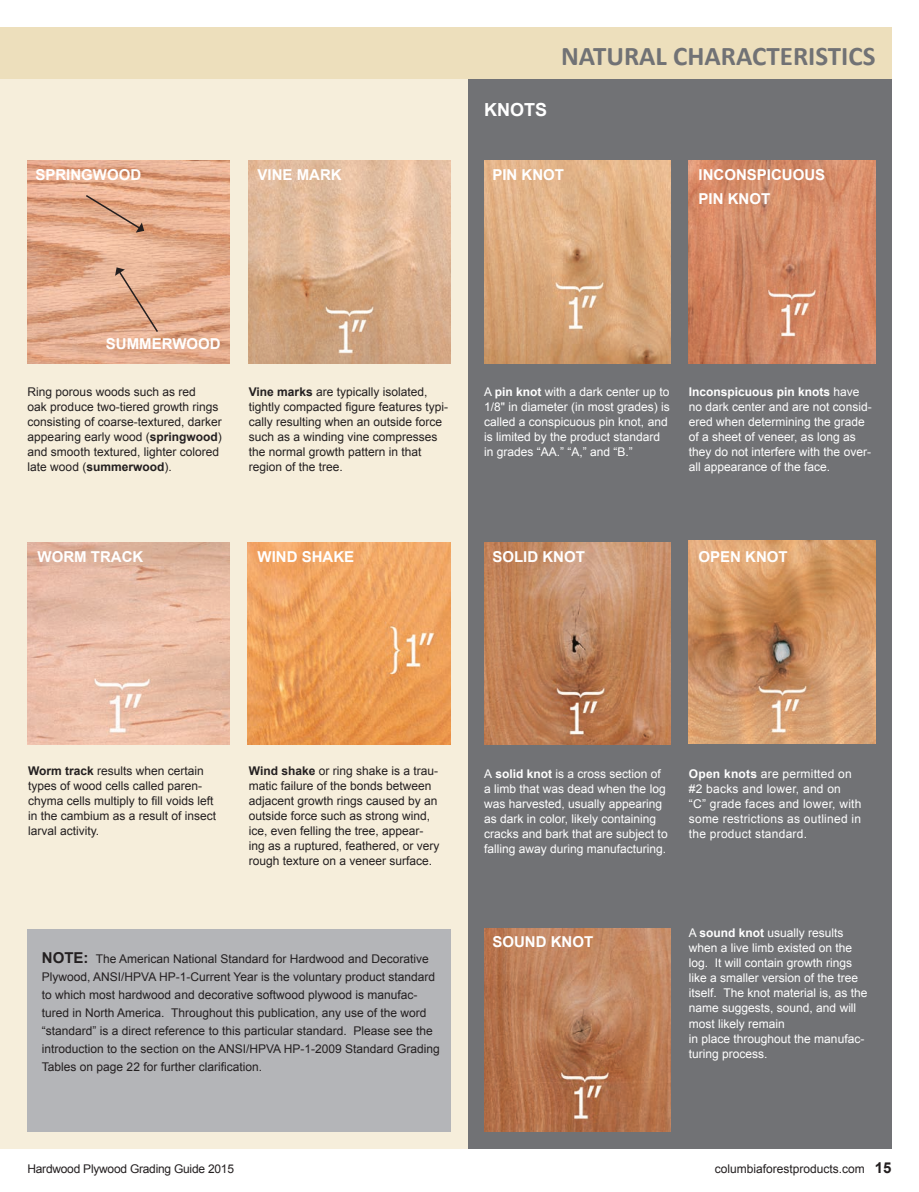
<style>
.page{position:relative;width:919px;height:1192px;background:#fff}
.page>*{position:absolute;margin:0;border:0;box-sizing:border-box;transform-origin:0 0}
.t1{font:700 27px "Calibri";color:#717275}
.t2{font:700 18px "Arial";color:#fff}
.t3{font:700 15px/24px "Arial";color:#fff}
.t4{font:12px/15px "Arial";color:#231f20}
.t5{font:12px/15px "Arial";color:#fff}
.t6{font:12px/15px "Arial";letter-spacing:.02em;color:#fff}
.t7{font:12px "Arial";letter-spacing:-.02em;color:#231f20}
.s1{font-weight:700}
.s2{font-weight:700;font-size:15px}
</style>
<div class="page">
<div style="left:0;top:59px;width:475px;height:1089px;background:#f6eedb"></div>
<div style="left:468px;top:61px;width:423px;height:1087px;background:#717275"></div>
<div style="left:0;top:27px;width:891px;height:52px;background:#eddfbc"></div>
<img style="left:28px;top:160px;width:202px;height:203px">
<svg style="left:84px;top:193px;width:60px;height:39px;background:#d8a182"></svg>
<img style="left:248px;top:160px;width:203px;height:203px">
<img style="left:248px;top:542px;width:202px;height:202px">
<img style="left:27px;top:542px;width:203px;height:202px">
<img style="left:484px;top:160px;width:187px;height:203px">
<img style="left:689px;top:160px;width:187px;height:203px">
<img style="left:689px;top:541px;width:187px;height:202px">
<img style="left:484px;top:542px;width:187px;height:202px">
<img style="left:484px;top:928px;width:187px;height:202px">
<svg style="left:115px;top:267px;width:44px;height:66px;background:#d9a587"></svg>
<div style="left:27px;top:928px;width:423px;height:202px;background:#b4b5b8"></div>
<p class="t3" style="left:35px;top:163px;width:107px">SPRINGWOOD</p>
<p class="t3" style="left:258px;top:163px;width:86px">VINE MARK</p>
<h2 class="t2" style="left:484px;top:98px;width:65px">KNOTS</h2>
<h1 class="t1" style="left:561px;top:39px;width:316px">NATURAL CHARACTERISTICS</h1>
<p class="t3" style="left:492px;top:163px;width:73px">PIN KNOT</p>
<p class="t3" style="left:699px;top:163px;width:128px">INCONSPICUOUS<br>PIN KNOT</p>
<p class="t3" style="left:106px;top:332px;width:116px">SUMMERWOOD</p>
<p class="t4" style="left:28px;top:384px;width:196px">Ring porous woods such as red<br>oak produce two-tiered growth rings consisting of coarse-textured, darker appearing early wood (<span class="s1">springwood</span>) and smooth textured, lighter colored late wood (<span class="s1">summerwood</span>).</p>
<p class="t4" style="left:249px;top:384px;width:201px"><span class="s1">Vine marks</span> are typically isolated, tightly compacted figure features typi&shy;cally resulting when an outside force such as a winding vine compresses the normal growth pattern in that region of the tree.</p>
<p class="t5" style="left:484px;top:384px;width:187px">A <span class="s1">pin knot</span> with a dark center up to<br>1/8" in diameter (in most grades) is called a conspicuous pin knot, and is limited by the product standard in grades “AA.” “A,” and “B.”</p>
<p class="t5" style="left:689px;top:384px;width:184px"><span class="s1">Inconspicuous pin knots</span> have no dark center and are not consid&shy;ered when determining the grade of a sheet of veneer, as long as they do not interfere with the over&shy;all appearance of the face.</p>
<p class="t3" style="left:38px;top:544px;width:107px">WORM TRACK</p>
<p class="t3" style="left:258px;top:544px;width:98px">WIND SHAKE</p>
<p class="t3" style="left:492px;top:544px;width:94px">SOLID KNOT</p>
<p class="t3" style="left:699px;top:544px;width:91px">OPEN KNOT</p>
<p class="t4" style="left:28px;top:763px;width:190px"><span class="s1">Worm track</span> results when certain types of wood cells called paren&shy;chyma cells multiply to fill voids left in the cambium as a result of insect larval activity.</p>
<p class="t4" style="left:249px;top:763px;width:192px"><span class="s1">Wind shake</span> or ring shake is a trau&shy;matic failure of the bonds between adjacent growth rings caused by an outside force such as strong wind, ice, even felling the tree, appear&shy;ing as a ruptured, feathered, or very rough texture on a veneer surface.</p>
<p class="t4" style="left:42px;top:949px;width:400px;line-height:18px"><span class="s2">NOTE:</span> The American National Standard for Hardwood and Decorative Plywood, ANSI/HPVA HP-1-Current Year is the voluntary product standard to which most hardwood and decorative softwood plywood is manufac&shy;tured in North America. Throughout this publication, any use of the word “standard” is a direct reference to this particular standard. Please see the introduction to the section on the ANSI/HPVA HP-1-2009 Standard Grading Tables on page 22 for further clarification.</p>
<p class="t5" style="left:484px;top:765px;width:185px">A <span class="s1">solid knot</span> is a cross section of a limb that was dead when the log was harvested, usually appearing as dark in color, likely containing cracks and bark that are subject to falling away during manufacturing.</p>
<p class="t6" style="left:689px;top:765px;width:174px"><span class="s1">Open knots</span> are permitted on #2 backs and lower, and on<br>“C” grade faces and lower, with some restrictions as outlined in the product standard.</p>
<p class="t3" style="left:492px;top:930px;width:102px">SOUND KNOT</p>
<p class="t5" style="left:689px;top:925px;width:180px">A <span class="s1">sound knot</span> usually results when a live limb existed on the log. It will contain growth rings like a smaller version of the tree itself. The knot material is, as the name suggests, sound, and will most likely remain<br>in place throughout the manufac&shy;turing process.</p>
<p class="t7" style="left:27px;top:1160px;width:208px">Hardwood Plywood Grading Guide 2015</p>
<p class="t4" style="left:715px;top:1161px;width:178px">columbiaforestproducts.com <span class="s2">15</span></p>
</div>
